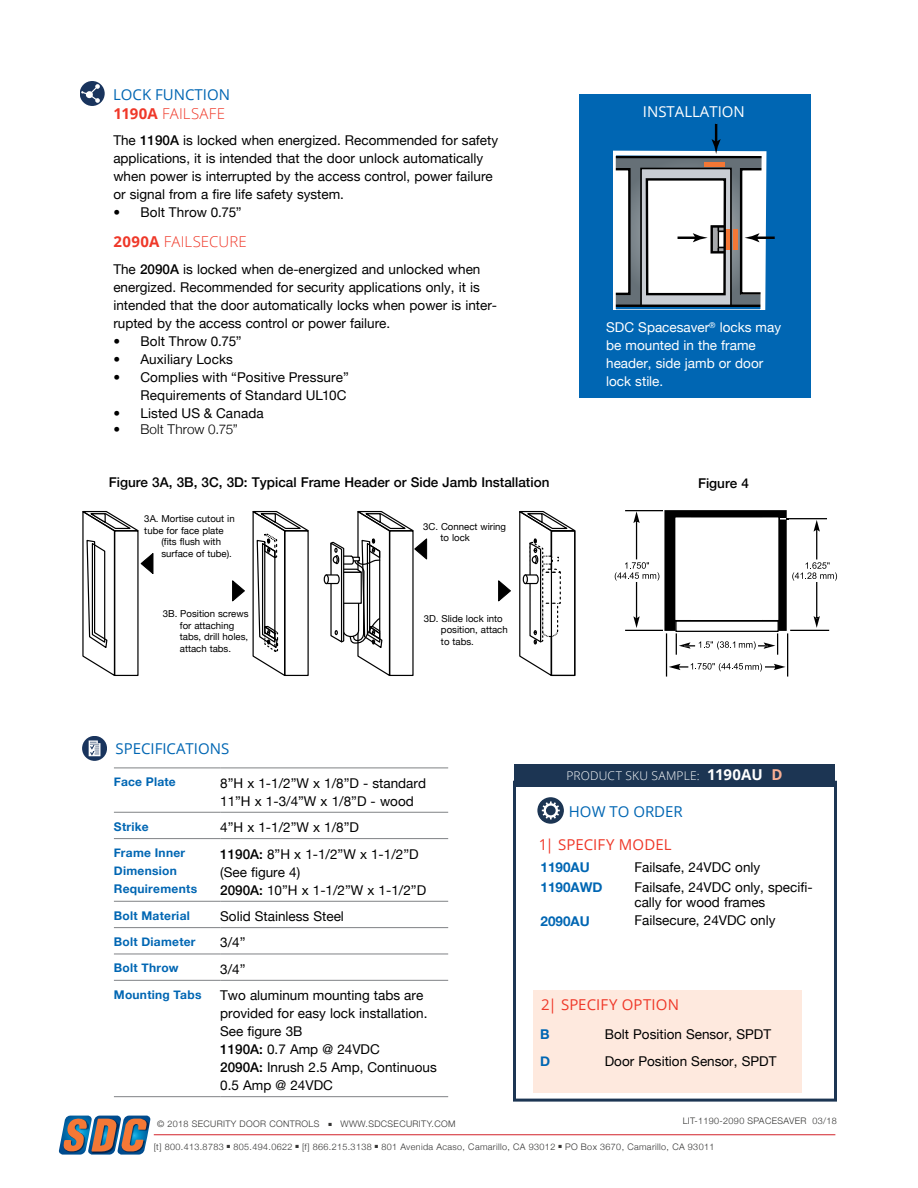
<style>
.page{position:relative;width:918px;height:1188px;background:#fff}
.page>*{position:absolute;margin:0;border:0;box-sizing:border-box;transform-origin:0 0}
.t1{font:15px "Open Sans";color:#0066b3}
.t2{font:15px "Open Sans";letter-spacing:.005em;color:#ef3829}
.t3{font:300 15px "Open Sans";letter-spacing:.01em;color:#ef3829}
.t4{font:15px "Open Sans";color:#fff}
.t5{font:13.5px/18px "Helvetica Neue";color:#000}
.t6{font:13.5px/18px "Helvetica Neue";color:#fff}
.t7{font:500 13.5px "Helvetica Neue";color:#000}
.t8{font:700 13.5px "Helvetica Neue";color:#0066b3}
.t9{font:300 13.5px "Helvetica Neue";letter-spacing:.01em;color:#000}
.t10{font:700 12px/18px "Helvetica Neue";letter-spacing:.02em;color:#0066b3}
.t11{font:300 12px "Open Sans";letter-spacing:.015em;color:#fff}
.t12{font:9.6px/11.6px "Helvetica Neue";color:#000}
.t13{font:300 9px "Helvetica Neue";letter-spacing:.04em;color:#343433}
.s1{font-weight:700}
.s2{font-weight:500}
.s3{font-weight:300}
.s4{font-weight:700;font-size:15px}
.s5{font-weight:700;font-size:15px;color:#f9af94}
</style>
<div class="page">
<hr style="left:154px;top:1134px;width:681px;height:1px;background:#d2232a">
<svg style="left:58px;top:1116px;width:93px;height:39px;background:#888081"></svg>
<div style="left:513px;top:781px;width:324px;height:321px;border:3px solid #1c3553"></div>
<div style="left:534px;top:991px;width:268px;height:102px;background:#fee9de"></div>
<svg style="left:82px;top:736px;width:25px;height:25px"></svg>
<svg style="left:89px;top:741px;width:11px;height:15px"></svg>
<svg style="left:519px;top:510px;width:57px;height:167px"></svg>
<svg style="left:498px;top:580px;width:13px;height:22px"></svg>
<svg style="left:232px;top:510px;width:77px;height:166px"></svg>
<svg style="left:82px;top:510px;width:72px;height:166px"></svg>
<svg style="left:324px;top:510px;width:104px;height:166px"></svg>
<svg style="left:614px;top:510px;width:224px;height:167px"></svg>
<div style="left:675px;top:620px;width:104px;height:12px;border:1px solid #000"></div>
<hr style="left:114px;top:768px;width:106px;height:1px;background:#808285">
<hr style="left:220px;top:768px;width:228px;height:1px;background:#808285">
<hr style="left:114px;top:812px;width:106px;height:1px;background:#808285">
<hr style="left:220px;top:812px;width:228px;height:1px;background:#808285">
<hr style="left:114px;top:838px;width:106px;height:1px;background:#808285">
<hr style="left:220px;top:838px;width:228px;height:1px;background:#808285">
<hr style="left:114px;top:901px;width:106px;height:1px;background:#808285">
<hr style="left:220px;top:901px;width:228px;height:1px;background:#808285">
<hr style="left:114px;top:927px;width:106px;height:1px;background:#808285">
<hr style="left:220px;top:927px;width:228px;height:1px;background:#808285">
<hr style="left:114px;top:954px;width:106px;height:1px;background:#808285">
<hr style="left:220px;top:954px;width:228px;height:1px;background:#808285">
<hr style="left:114px;top:980px;width:106px;height:1px;background:#808285">
<hr style="left:220px;top:980px;width:228px;height:1px;background:#808285">
<hr style="left:114px;top:1096px;width:106px;height:1px;background:#808285">
<hr style="left:220px;top:1096px;width:228px;height:1px;background:#808285">
<div style="left:579px;top:94px;width:232px;height:304px;background:#0066b3"></div>
<svg style="left:614px;top:124px;width:161px;height:186px"></svg>
<div style="left:538px;top:798px;width:25px;height:25px;background:#1c3553;border-radius:12px"></div>
<div style="left:537px;top:797px;width:27px;height:27px;border:2px solid #1c3553;border-radius:50%"></div>
<svg style="left:542px;top:801px;width:18px;height:18px"></svg>
<div style="left:80px;top:81px;width:25px;height:25px;background:#19345d;border-radius:12px"></div>
<svg style="left:81px;top:84px;width:19px;height:19px"></svg>
<div style="left:514px;top:765px;width:321px;height:22px;background:#1c3553"></div>
<p class="t1" style="left:113px;top:84px;width:118px">LOCK FUNCTION</p>
<p class="t3" style="left:113px;top:103px;width:113px"><span class="s1">1190A</span> FAILSAFE</p>
<p class="t5" style="left:113px;top:131px;width:386px">The <span class="s2">1190A</span> is locked when energized. Recommended for safety applications, it is intended that the door unlock automatically when power is interrupted by the access control, power failure or signal from a fire life safety system.</p>
<p class="t5" style="left:113px;top:203px;width:130px"><span class="s3">•</span> Bolt Throw 0.75”</p>
<p class="t3" style="left:113px;top:231px;width:135px"><span class="s1">2090A</span> FAILSECURE</p>
<p class="t5" style="left:113px;top:260px;width:385px">The <span class="s2">2090A</span> is locked when de-energized and unlocked when energized. Recommended for security applications only, it is intended that the door automatically locks when power is inter&shy;rupted by the access control or power failure.</p>
<p class="t5" style="left:113px;top:332px;width:130px"><span class="s3">•</span> Bolt Throw 0.75”</p>
<p class="t5" style="left:113px;top:350px;width:121px"><span class="s3">•</span> Auxiliary Locks</p>
<p class="t5" style="left:113px;top:368px;width:237px;text-align:right"><span class="s3">•</span> Complies with “Positive Pressure”<br>Requirements of Standard UL10C</p>
<p class="t5" style="left:113px;top:404px;width:152px"><span class="s3">•</span> Listed US &amp; Canada</p>
<p class="t9" style="left:113px;top:421px;width:126px">• Bolt Throw 0.75”</p>
<p class="t4" style="left:643px;top:101px;width:104px">INSTALLATION</p>
<p class="t6" style="left:606px;top:318px;width:176px">SDC Spacesaver<sup>®</sup> locks may be mounted in the frame header, side jamb or door lock stile.</p>
<p class="t7" style="left:109px;top:474px;width:442px">Figure 3A, 3B, 3C, 3D: Typical Frame Header or Side Jamb Installation</p>
<p class="t7" style="left:698px;top:475px;width:52px">Figure 4</p>
<p class="t12" style="left:144px;top:513px;width:92px">3A. Mortise cutout in tube for face plate</p>
<p class="t12" style="left:161px;top:536px;width:72px">(fits flush with surface of tube).</p>
<p class="t12" style="left:441px;top:521px;width:67px;text-indent:-18px">3C. Connect wiring to lock</p>
<p class="t12" style="left:180px;top:608px;width:70px;text-indent:-17px">3B. Position screws for attaching tabs, drill holes, attach tabs.</p>
<p class="t12" style="left:441px;top:613px;width:68px;text-indent:-17px">3D. Slide lock into position, attach to tabs.</p>
<p class="t1" style="left:115px;top:738px;width:115px">SPECIFICATIONS</p>
<p class="t10" style="left:114px;top:773px;width:63px">Face Plate</p>
<p class="t5" style="left:220px;top:774px;width:207px">8”H x 1-1/2”W x 1/8”D - standard<br>11”H x 1-3/4”W x 1/8”D - wood</p>
<p class="t10" style="left:114px;top:817px;width:36px">Strike</p>
<p class="t5" style="left:220px;top:818px;width:140px">4”H x 1-1/2”W x 1/8”D</p>
<p class="t10" style="left:114px;top:844px;width:85px">Frame Inner<br>Dimension<br>Requirements</p>
<p class="t5" style="left:220px;top:845px;width:207px"><span class="s2">1190A:</span> 8”H x 1-1/2”W x 1-1/2”D (See figure 4)<br><span class="s2">2090A:</span> 10”H x 1-1/2”W x 1-1/2”D</p>
<p class="t10" style="left:114px;top:906px;width:78px">Bolt Material</p>
<p class="t5" style="left:220px;top:907px;width:125px">Solid Stainless Steel</p>
<p class="t10" style="left:114px;top:933px;width:83px">Bolt Diameter</p>
<p class="t5" style="left:220px;top:933px;width:27px">3/4”</p>
<p class="t10" style="left:114px;top:959px;width:66px">Bolt Throw</p>
<p class="t5" style="left:220px;top:960px;width:27px">3/4”</p>
<p class="t10" style="left:114px;top:985px;width:89px">Mounting Tabs</p>
<p class="t5" style="left:220px;top:986px;width:218px">Two aluminum mounting tabs are provided for easy lock installation.<br>See figure 3B<br><span class="s2">1190A:</span> 0.7 Amp @ 24VDC<br><span class="s2">2090A:</span> Inrush 2.5 Amp, Continuous<br>0.5 Amp @ 24VDC</p>
<p class="t11" style="left:566px;top:767px;width:218px">PRODUCT SKU SAMPLE: <span class="s4">1190AU</span> <span class="s5">D</span></p>
<p class="t1" style="left:569px;top:801px;width:115px">HOW TO ORDER</p>
<p class="t2" style="left:539px;top:834px;width:134px">1| SPECIFY MODEL</p>
<p class="t8" style="left:541px;top:859px;width:51px">1190AU</p>
<p class="t5" style="left:634px;top:858px;width:127px">Failsafe, 24VDC only</p>
<p class="t8" style="left:541px;top:879px;width:64px">1190AWD</p>
<p class="t5" style="left:634px;top:880px;width:180px;line-height:15px">Failsafe, 24VDC only, specifi&shy;cally for wood frames</p>
<p class="t8" style="left:541px;top:913px;width:51px">2090AU</p>
<p class="t5" style="left:634px;top:911px;width:143px">Failsecure, 24VDC only</p>
<p class="t2" style="left:541px;top:994px;width:139px">2| SPECIFY OPTION</p>
<p class="t8" style="left:540px;top:1026px;width:11px">B</p>
<p class="t5" style="left:605px;top:1025px;width:168px">Bolt Position Sensor, SPDT</p>
<p class="t8" style="left:540px;top:1053px;width:12px">D</p>
<p class="t5" style="left:605px;top:1052px;width:173px">Door Position Sensor, SPDT</p>
<p class="t13" style="left:157px;top:1119px;width:300px">© 2018 SECURITY DOOR CONTROLS ■ WWW.SDCSECURITY.COM</p>
<p class="t13" style="left:683px;top:1116px;width:156px">LIT-1190-2090 SPACESAVER 03/18</p>
<p class="t13" style="left:154px;top:1141px;width:562px">[t] 800.413.8783 ■ 805.494.0622 ■ [f] 866.215.3138 ■ 801 Avenida Acaso, Camarillo, CA 93012 ■ PO Box 3670, Camarillo, CA 93011</p>
</div>
